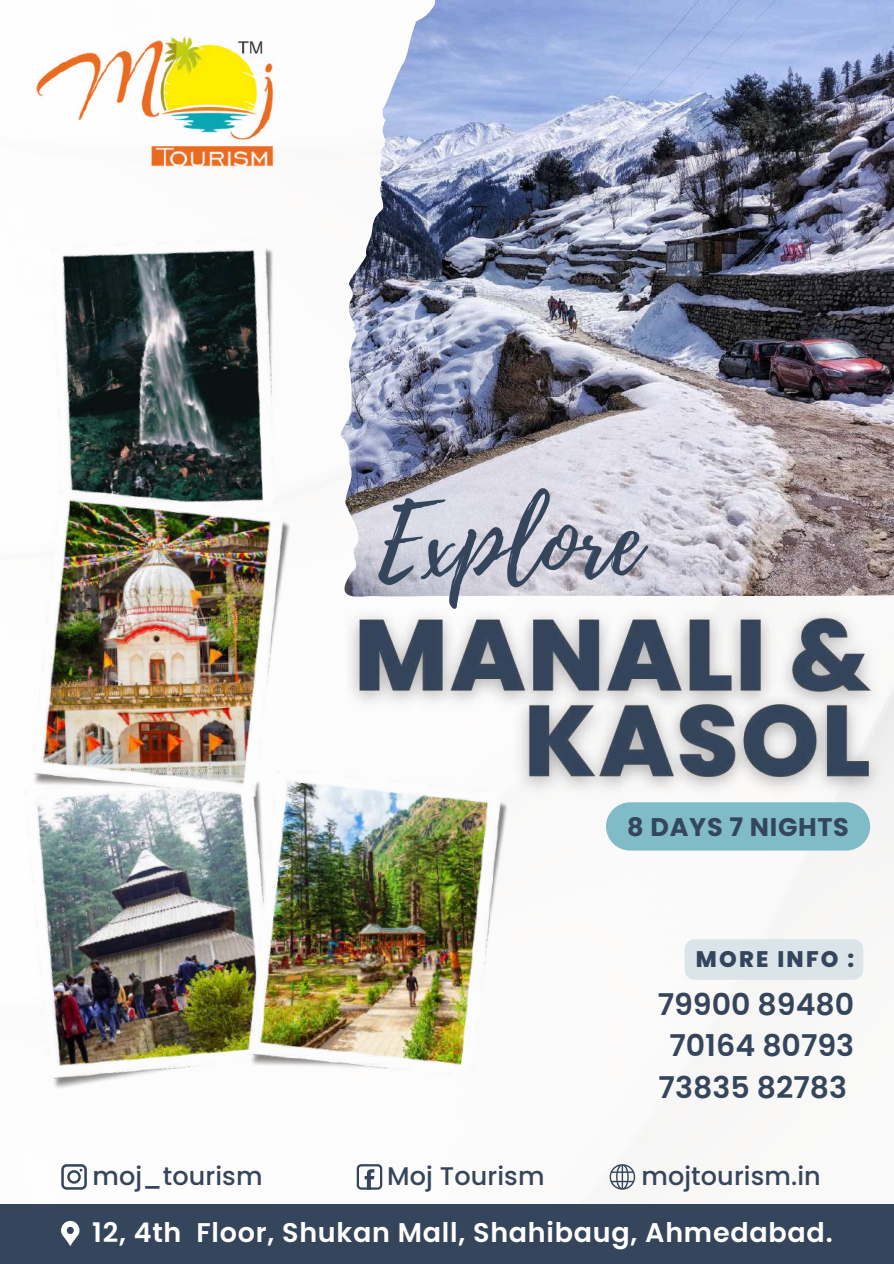
<style>
.page{position:relative;width:894px;height:1264px;background:#fff}
.page>*{position:absolute;margin:0;border:0;box-sizing:border-box;transform-origin:0 0}
.t1{font:96.15px "Playlist Script";color:#35455c}
.t2{font:600 30px/41.7px "Poppins";color:#35455c;text-align:center}
.t3{font:600 27px "Poppins";letter-spacing:.025em;color:#fff}
.t4{font:500 25.5px "Poppins";letter-spacing:.005em;color:#35455c}
.t5{font:700 25.5px "Poppins";letter-spacing:.025em;color:#35455c}
.t6{font:800 22.5px "Poppins";letter-spacing:.1em;color:#35455c}
</style>
<div class="page">
<img style="left:340px;top:0;width:553px;height:586px">
<img style="left:36px;top:802px;width:204px;height:287px">
<img style="left:62px;top:240px;width:211px;height:243px">
<img style="left:25px;top:483px;width:265px;height:319px">
<div style="left:606px;top:802px;width:263px;height:48px;background:#7fbcc7;border-radius:24px"></div>
<svg style="left:609px;top:1164px;width:26px;height:25px"></svg>
<svg style="left:61px;top:1164px;width:26px;height:25px"></svg>
<svg style="left:356px;top:1164px;width:26px;height:25px"></svg>
<img style="left:36px;top:35px;width:239px;height:134px">
<div style="left:0;top:1203px;width:893px;height:60px;background:#35455c"></div>
<svg style="left:61px;top:1220px;width:18px;height:26px"></svg>
<img style="left:344px;top:586px;width:549px;height:227px">
<img style="left:240px;top:764px;width:276px;height:307px">
<div style="left:684px;top:939px;width:179px;height:40px;background:#dae4e9;border-radius:10px"></div>
<h1 class="t1" style="left:378px;top:472px;width:264px">Explore</h1>
<p class="t5" style="left:627px;top:809px;width:223px">8 DAYS 7 NIGHTS</p>
<p class="t6" style="left:695px;top:943px;width:160px">MORE INFO :</p>
<p class="t2" style="left:657px;top:983px;width:198px">79900 89480<br>70164 80793<br>73835 82783</p>
<p class="t4" style="left:92px;top:1158px;width:171px">moj_tourism</p>
<p class="t4" style="left:387px;top:1158px;width:159px">Moj Tourism</p>
<p class="t4" style="left:641px;top:1158px;width:181px">mojtourism.in</p>
<p class="t3" style="left:92px;top:1213px;width:741px">12, 4th Floor, Shukan Mall, Shahibaug, Ahmedabad.</p>
</div>
